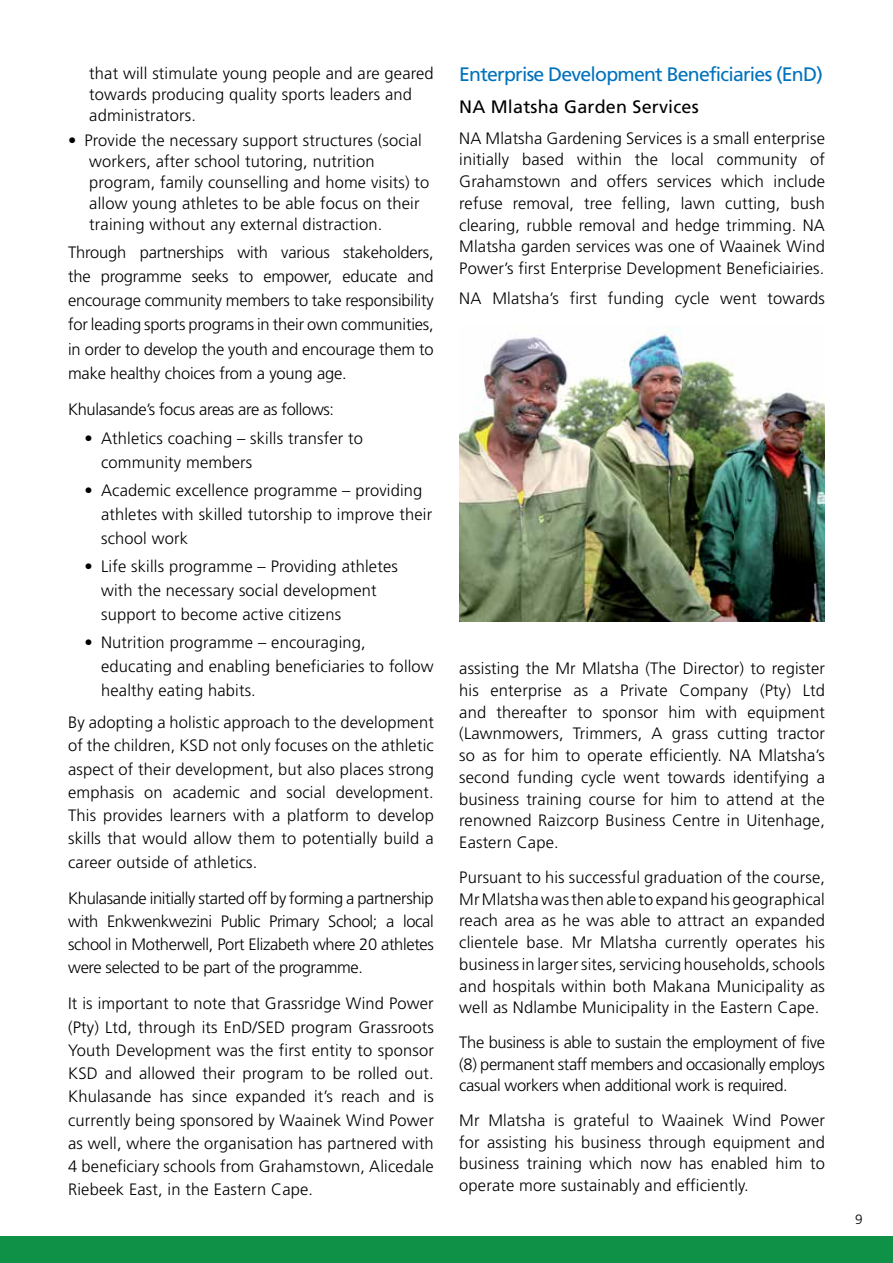
<style>
.page{position:relative;width:893px;height:1263px;background:#fff}
.page>*{position:absolute;margin:0;border:0;box-sizing:border-box;transform-origin:0 0}
.t1{font:19.5px "Frutiger";letter-spacing:-.04em;color:#0072bc}
.t2{font:18px "Frutiger";letter-spacing:.01em;color:#000}
.t3{font:300 16.5px/21.8px "Frutiger";letter-spacing:.01em;color:#000;text-align:justify}
.t4{font:300 16.5px "Frutiger";letter-spacing:-.02em;color:#000}
.t5{font:300 13.5px "Frutiger";color:#000}
</style>
<div class="page">
<div style="left:0;top:1237px;width:893px;height:26px;background:#0f9247"></div>
<img style="left:459px;top:327px;width:366px;height:294px">
<p class="t3" style="left:89px;top:63px;width:346px;line-height:21px;text-align:left">that will stimulate young people and are geared towards producing quality sports leaders and administrators.</p>
<p class="t3" style="left:89px;top:130px;width:342px;line-height:21px;text-align:left;text-indent:-21px">• Provide the necessary support structures (social workers, after school tutoring, nutrition program, family counselling and home visits) to allow young athletes to be able focus on their training without any external distraction.</p>
<p class="t3" style="left:68px;top:241px;width:367px;line-height:24px">Through partnerships with various stakeholders, the programme seeks to empower, educate and encourage community members to take responsibility for leading sports programs in their own communities, in order to develop the youth and encourage them to make healthy choices from a young age.</p>
<p class="t4" style="left:68px;top:400px;width:268px">Khulasande’s focus areas are as follows:</p>
<p class="t3" style="left:101px;top:426px;width:264px;line-height:24px;text-indent:-17px">• Athletics coaching – skills transfer to community members</p>
<p class="t3" style="left:101px;top:478px;width:333px;line-height:24px;text-align:left;text-indent:-17px">• Academic excellence programme – providing athletes with skilled tutorship to improve their school work</p>
<p class="t3" style="left:101px;top:555px;width:298px;line-height:24px;text-align:left;text-indent:-17px">• Life skills programme – Providing athletes with the necessary social development support to become active citizens</p>
<p class="t3" style="left:101px;top:631px;width:334px;line-height:24px;text-align:left;text-indent:-17px">• Nutrition programme – encouraging, educating and enabling beneficiaries to follow healthy eating habits.</p>
<p class="t3" style="left:68px;top:711px;width:367px;line-height:23.2px">By adopting a holistic approach to the development of the children, KSD not only focuses on the athletic aspect of their development, but also places strong emphasis on academic and social development.<br>This provides learners with a platform to develop skills that would allow them to potentially build a career outside of athletics.</p>
<p class="t3" style="left:68px;top:886px;width:367px;line-height:23.2px">Khulasande initially started off by forming a partnership with Enkwenkwezini Public Primary School; a local school in Motherwell, Port Elizabeth where 20 athletes were selected to be part of the programme.</p>
<p class="t3" style="left:68px;top:992px;width:367px;line-height:23.2px">It is important to note that Grassridge Wind Power (Pty) Ltd, through its EnD/SED program Grassroots Youth Development was the first entity to sponsor KSD and allowed their program to be rolled out.<br>Khulasande has since expanded it’s reach and is currently being sponsored by Waainek Wind Power as well, where the organisation has partnered with 4 beneficiary schools from Grahamstown, Alicedale Riebeek East, in the Eastern Cape.</p>
<p class="t1" style="left:459px;top:63px;width:365px">Enterprise Development Beneficiaries (EnD)</p>
<p class="t2" style="left:459px;top:97px;width:241px">NA Mlatsha Garden Services</p>
<p class="t3" style="left:459px;top:127px;width:367px">NA Mlatsha Gardening Services is a small enterprise initially based within the local community of Grahamstown and offers services which include refuse removal, tree felling, lawn cutting, bush clearing, rubble removal and hedge trimming. NA Mlatsha garden services was one of Waainek Wind Power’s first Enterprise Development Beneficiairies.</p>
<p class="t3" style="left:459px;top:288px;width:367px">NA Mlatsha’s first funding cycle went towards</p>
<p class="t3" style="left:459px;top:658px;width:367px">assisting the Mr Mlatsha (The Director) to register his enterprise as a Private Company (Pty) Ltd and thereafter to sponsor him with equipment (Lawnmowers, Trimmers, A grass cutting tractor so as for him to operate efficiently. NA Mlatsha’s second funding cycle went towards identifying a business training course for him to attend at the renowned Raizcorp Business Centre in Uitenhage, Eastern Cape.</p>
<p class="t3" style="left:459px;top:866px;width:367px">Pursuant to his successful graduation of the course, Mr Mlatsha was then able to expand his geographical reach area as he was able to attract an expanded clientele base. Mr Mlatsha currently operates his business in larger sites, servicing households, schools and hospitals within both Makana Municipality as well as Ndlambe Municipality in the Eastern Cape.</p>
<p class="t3" style="left:459px;top:1031px;width:367px">The business is able to sustain the employment of five (8) permanent staff members and occasionally employs casual workers when additional work is required.</p>
<p class="t3" style="left:459px;top:1109px;width:367px">Mr Mlatsha is grateful to Waainek Wind Power for assisting his business through equipment and business training which now has enabled him to operate more sustainably and efficiently.</p>
<p class="t5" style="left:855px;top:1212px;width:9px">9</p>
</div>
